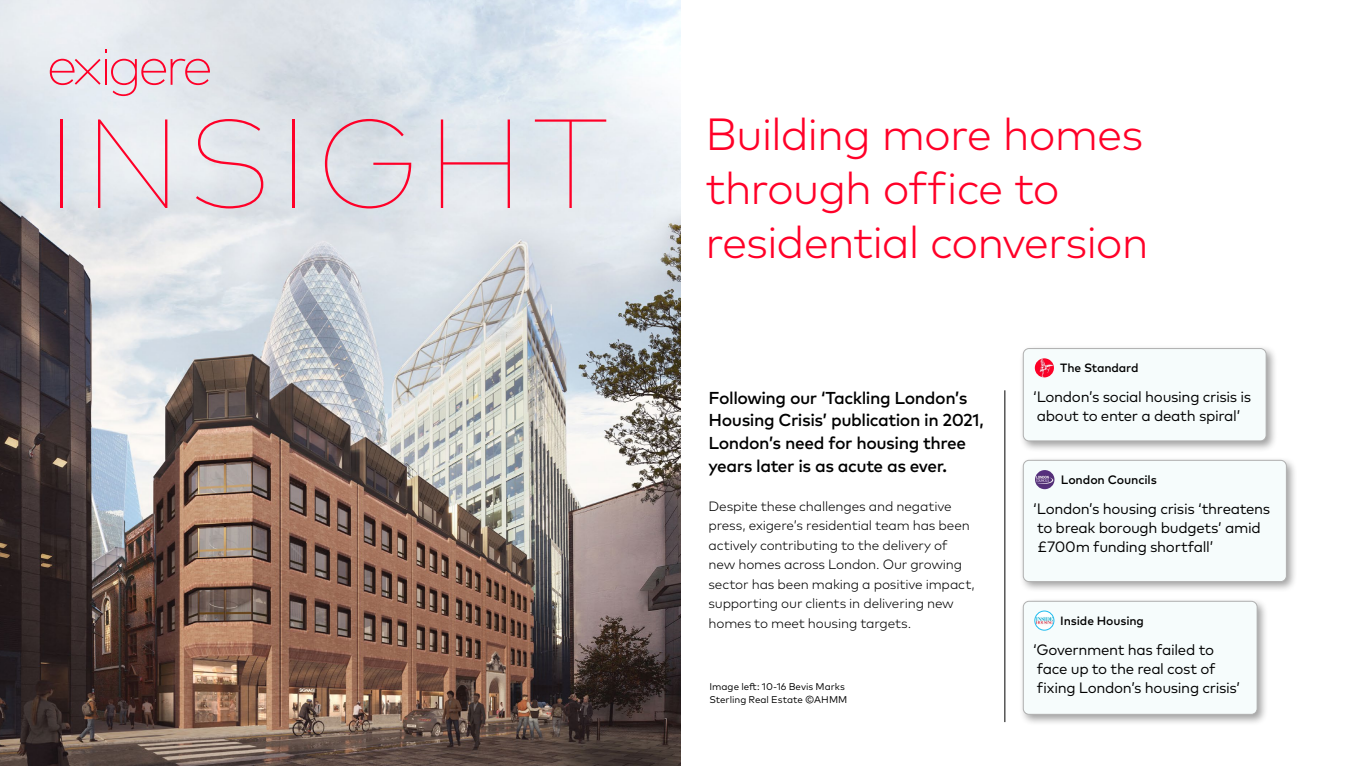
<style>
.page{position:relative;width:1361px;height:766px;background:#fff}
.page>*{position:absolute;margin:0;border:0;box-sizing:border-box;transform-origin:0 0}
.t1{font:100 126.3px "Mark Pro";letter-spacing:.055em;color:#ff0028}
.t2{font:300 45px/54px "Mark Pro";letter-spacing:-.025em;color:#ff0028}
.t3{font:500 17.25px/22.5px "Mark Pro";letter-spacing:-.025em;color:#000}
.t4{font:15px/18.9px "Mark Pro";letter-spacing:-.02em;color:#000}
.t5{font:300 13.5px/19.5px "Mark Pro";letter-spacing:-.01em;color:#000}
.t6{font:500 12.15px "Mark Pro";letter-spacing:-.01em;color:#000}
.t7{font:500 12px "Mark Pro";letter-spacing:-.01em;color:#000}
.t8{font:9.75px/13.5px "Mark Pro";color:#000}
</style>
<div class="page">
<img style="left:0;top:0;width:680px;height:765px">
<svg style="left:50px;top:59px;width:160px;height:37px"></svg>
<div style="left:1019px;top:344px;width:258px;height:108px;background:#000;opacity:.38"></div>
<div style="left:1023px;top:348px;width:243px;height:93px;background:#f6fcfc;border-radius:6px"></div>
<div style="left:1023px;top:348px;width:243px;height:93px;border:1px solid #b0b0b0;border-radius:6px"></div>
<img style="left:1035px;top:358px;width:19px;height:19px;border-radius:10px">
<div style="left:1019px;top:597px;width:249px;height:128px;background:#000;opacity:.38"></div>
<div style="left:1023px;top:601px;width:234px;height:113px;background:#f6fcfc;border-radius:6px"></div>
<div style="left:1023px;top:601px;width:234px;height:113px;border:1px solid #b0b0b0;border-radius:6px"></div>
<img style="left:1035px;top:611px;width:19px;height:19px">
<div style="left:1034px;top:610px;width:20px;height:20px;border:1px solid #1ebcef;border-radius:50%"></div>
<div style="left:1019px;top:456px;width:279px;height:137px;background:#000;opacity:.38"></div>
<div style="left:1023px;top:460px;width:263px;height:121px;background:#f6fcfc;border-radius:6px"></div>
<div style="left:1023px;top:460px;width:263px;height:121px;border:1px solid #b0b0b0;border-radius:6px"></div>
<img style="left:1035px;top:470px;width:19px;height:19px;border-radius:10px">
<hr style="left:1004px;top:390px;width:1px;height:331px;background:#000">
<h1 class="t1" style="left:46px;top:73px;width:565px">INSIGHT</h1>
<h2 class="t2" style="left:705px;top:103px;width:445px">Building more homes through office to residential conversion</h2>
<p class="t3" style="left:708px;top:385px;width:277px">Following our ‘Tackling London’s Housing Crisis’ publication in 2021, London’s need for housing three years later is as acute as ever.</p>
<p class="t5" style="left:708px;top:495px;width:268px">Despite these challenges and negative press, exigere’s residential team has been actively contributing to the delivery of new homes across London. Our growing sector has been making a positive impact, supporting our clients in delivering new homes to meet housing targets.</p>
<p class="t8" style="left:709px;top:678px;width:139px">Image left: 10-16 Bevis Marks<br>Sterling Real Estate ©AHMM</p>
<p class="t7" style="left:1060px;top:358px;width:80px">The Standard</p>
<p class="t4" style="left:1033px;top:386px;width:220px">‘London’s social housing crisis is about to enter a death spiral’</p>
<p class="t6" style="left:1061px;top:470px;width:97px">London Councils</p>
<p class="t4" style="left:1033px;top:497px;width:239px">‘London’s housing crisis ‘threatens to break borough budgets’ amid £700m funding shortfall’</p>
<p class="t7" style="left:1060px;top:611px;width:85px">Inside Housing</p>
<p class="t4" style="left:1033px;top:638px;width:209px">‘Government has failed to face up to the real cost of fixing London’s housing crisis’</p>
</div>
